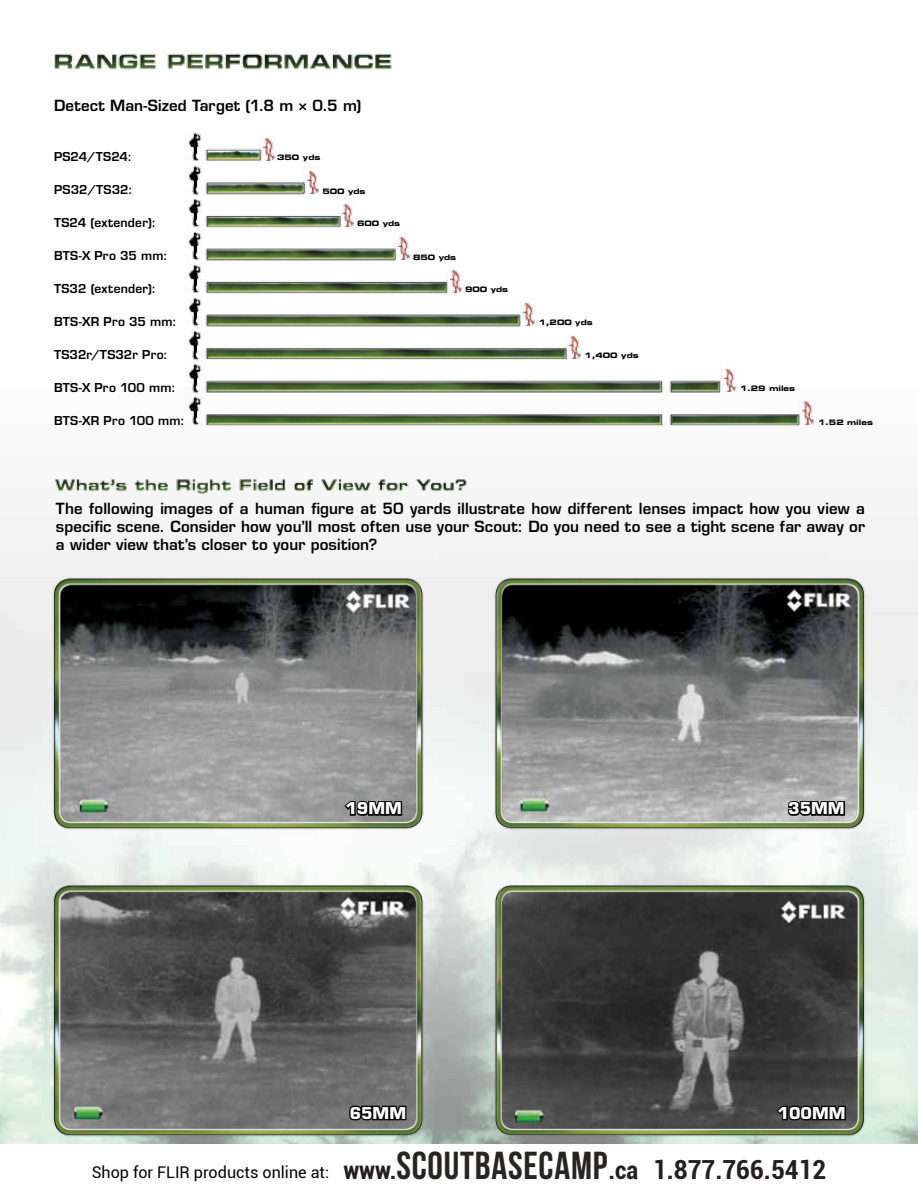
<style>
.page{position:relative;width:918px;height:1188px;background:#fff}
.page>*{position:absolute;margin:0;border:0;box-sizing:border-box;transform-origin:0 0}
.t1{font:16.2px "Roboto";color:#040503}
.t2{font:700 15.9px "Eurostile LT Std";color:#fff}
.t3{font:600 15px/18px "Eurostile LT Std";letter-spacing:.01em;color:#000;text-align:justify}
.t4{font:600 12px "Eurostile LT Std";letter-spacing:.015em;color:#000}
.t5{font:7.5px "Eurostile LT Std Bold Ex 2";color:#000}
.s1{font-weight:700;font-stretch:condensed;font-size:25.2px;color:#231f20}
.s2{font-family:"Bebas Neue";font-size:39px;color:#262524}
.s3{font-weight:700;font-stretch:condensed;font-size:26.4px;color:#231f20}
</style>
<div class="page">
<img style="left:173px;top:134px;width:648px;height:316px">
<img style="left:303px;top:167px;width:20px;height:28px">
<img style="left:260px;top:134px;width:19px;height:28px">
<img style="left:394px;top:233px;width:19px;height:28px">
<img style="left:446px;top:266px;width:19px;height:28px">
<img style="left:519px;top:299px;width:20px;height:27px">
<img style="left:566px;top:332px;width:19px;height:28px">
<img style="left:720px;top:365px;width:19px;height:28px">
<img style="left:798px;top:398px;width:19px;height:27px">
<img style="left:339px;top:200px;width:19px;height:27px">
<img style="left:186px;top:165px;width:22px;height:30px">
<img style="left:186px;top:197px;width:22px;height:31px">
<img style="left:186px;top:230px;width:22px;height:31px">
<img style="left:186px;top:263px;width:22px;height:31px">
<img style="left:186px;top:296px;width:22px;height:31px">
<img style="left:186px;top:330px;width:22px;height:30px">
<img style="left:186px;top:363px;width:22px;height:30px">
<img style="left:186px;top:395px;width:22px;height:31px">
<img style="left:186px;top:131px;width:22px;height:31px">
<img style="left:45px;top:566px;width:390px;height:270px">
<img style="left:45px;top:873px;width:390px;height:269px">
<img style="left:483px;top:566px;width:389px;height:270px">
<img style="left:483px;top:873px;width:389px;height:269px">
<svg style="left:342px;top:792px;width:62px;height:25px;background:#4f5050"></svg>
<svg style="left:787px;top:800px;width:59px;height:17px"></svg>
<svg style="left:775px;top:1104px;width:72px;height:18px"></svg>
<svg style="left:348px;top:1104px;width:60px;height:25px"></svg>
<img style="left:52px;top:474px;width:419px;height:21px">
<img style="left:54px;top:53px;width:338px;height:17px">
<p class="t3" style="left:54px;top:97px;width:309px">Detect Man-Sized Target (1.8 m × 0.5 m)</p>
<p class="t4" style="left:54px;top:149px;width:80px">PS24/TS24:</p>
<p class="t4" style="left:54px;top:182px;width:80px">PS32/TS32:</p>
<p class="t4" style="left:54px;top:215px;width:103px">TS24 (extender):</p>
<p class="t4" style="left:54px;top:248px;width:115px">BTS-X Pro 35 mm:</p>
<p class="t4" style="left:54px;top:281px;width:104px">TS32 (extender):</p>
<p class="t4" style="left:54px;top:314px;width:124px">BTS-XR Pro 35 mm:</p>
<p class="t4" style="left:54px;top:347px;width:115px">TS32r/TS32r Pro:</p>
<p class="t4" style="left:54px;top:380px;width:123px">BTS-X Pro 100 mm:</p>
<p class="t4" style="left:54px;top:413px;width:132px">BTS-XR Pro 100 mm:</p>
<p class="t5" style="left:818px;top:417px;width:57px">1.52 miles</p>
<p class="t5" style="left:277px;top:152px;width:45px">350 yds</p>
<p class="t5" style="left:322px;top:186px;width:45px">500 yds</p>
<p class="t5" style="left:357px;top:218px;width:45px">600 yds</p>
<p class="t5" style="left:413px;top:252px;width:45px">850 yds</p>
<p class="t5" style="left:465px;top:285px;width:45px">900 yds</p>
<p class="t5" style="left:539px;top:317px;width:56px">1,200 yds</p>
<p class="t5" style="left:584px;top:350px;width:56px">1,400 yds</p>
<p class="t5" style="left:740px;top:383px;width:57px">1.29 miles</p>
<p class="t3" style="left:56px;top:500px;width:811px">The following images of a human figure at 50 yards illustrate how different lenses impact how you view a specific scene. Consider how you’ll most often use your Scout: Do you need to see a tight scene far away or a wider view that’s closer to your position?</p>
<p class="t2" style="left:345px;top:799px;width:58px">19MM</p>
<p class="t2" style="left:788px;top:799px;width:58px">35MM</p>
<p class="t2" style="left:350px;top:1103px;width:58px">65MM</p>
<p class="t2" style="left:778px;top:1103px;width:69px">100MM</p>
<p class="t1" style="left:92px;top:1160px;width:736px">Shop for FLIR products online at: <span class="s1">www.</span><span class="s2">SCOUTBASECAMP</span><span class="s1">.ca</span> <span class="s3">1.877.766.5412</span></p>
</div>
